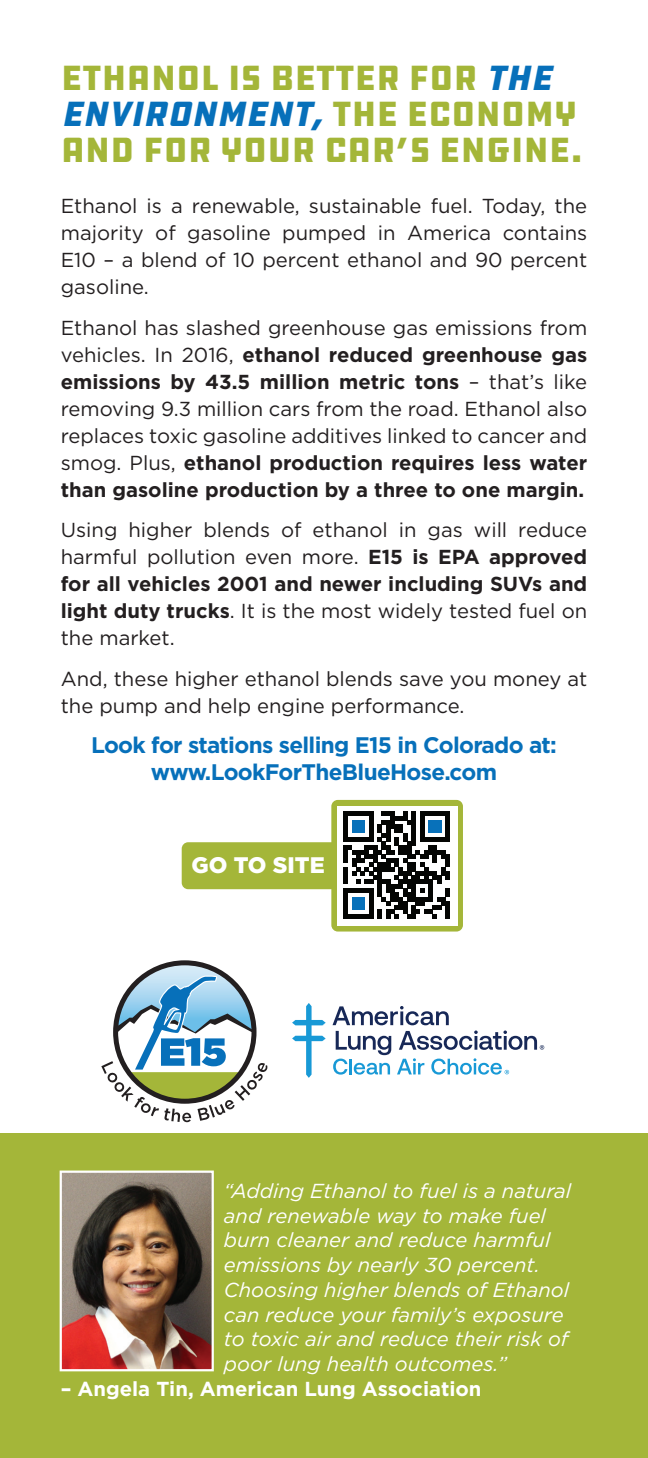
<style>
.page{position:relative;width:648px;height:1458px;background:#fff}
.page>*{position:absolute;margin:0;border:0;box-sizing:border-box;transform-origin:0 0}
.t1{font:36px/36px "DDC Hardware";letter-spacing:-.01em;color:#a4b639}
.t2{font:700 22.5px/27px "Gotham HTF";letter-spacing:-.03em;color:#0770ba;text-align:center}
.t3{font:900 22.5px "Gotham HTF";color:#fff}
.t4{font:20.25px/27px "Gotham HTF";color:#231f20;text-align:justify}
.t5{font:italic 20.25px/24.8px "Gotham HTF";color:#fff}
.t6{font:700 20.25px "Gotham HTF";color:#fff}
.s1{font-style:italic;color:#0770ba}
.s2{font-weight:700}
</style>
<div class="page">
<div style="left:0;top:1133px;width:648px;height:325px;background:#a4b639"></div>
<svg style="left:101px;top:962px;width:167px;height:160px"></svg>
<svg style="left:292px;top:1003px;width:34px;height:75px"></svg>
<svg style="left:333px;top:1006px;width:116px;height:19px"></svg>
<svg style="left:399px;top:1031px;width:145px;height:19px"></svg>
<svg style="left:333px;top:1031px;width:58px;height:44px"></svg>
<svg style="left:397px;top:1058px;width:27px;height:16px"></svg>
<svg style="left:431px;top:1058px;width:78px;height:17px"></svg>
<img style="left:63px;top:1174px;width:148px;height:194px">
<div style="left:60px;top:1171px;width:154px;height:200px;border:2px solid #fff"></div>
<div style="left:182px;top:842px;width:156px;height:47px;background:#a4b639;border-radius:6px"></div>
<div style="left:331px;top:800px;width:132px;height:132px;background:#a4b639;border-radius:6px"></div>
<div style="left:337px;top:806px;width:121px;height:120px;background:#fff"></div>
<svg style="left:343px;top:812px;width:107px;height:106px"></svg>
<h1 class="t1" style="left:61px;top:60px;width:524px">ETHANOL IS BETTER FOR <span class="s1">THE<br>ENVIRONMENT,</span> T H E E C O N O M Y<br>AND FOR YOUR CAR’S ENGINE.</h1>
<p class="t4" style="left:61px;top:192px;width:528px">Ethanol is a renewable, sustainable fuel. Today, the majority of gasoline pumped in America contains E10 – a blend of 10 percent ethanol and 90 percent gasoline.</p>
<p class="t4" style="left:61px;top:314px;width:528px">Ethanol has slashed greenhouse gas emissions from vehicles. In 2016, <span class="s2">ethanol reduced greenhouse gas emissions by 43.5 million metric tons</span> – that’s like removing 9.3 million cars from the road. Ethanol also replaces toxic gasoline additives linked to cancer and smog. Plus, <span class="s2">ethanol production requires less water than gasoline production by a three to one margin.</span></p>
<p class="t4" style="left:61px;top:516px;width:528px">Using higher blends of ethanol in gas will reduce harmful pollution even more. <span class="s2">E15 is EPA approved for all vehicles 2001 and newer including SUVs and light duty trucks</span>. It is the most widely tested fuel on the market.</p>
<p class="t4" style="left:61px;top:665px;width:528px">And, these higher ethanol blends save you money at the pump and help engine performance.</p>
<p class="t2" style="left:91px;top:731px;width:467px">Look for stations selling E15 in Colorado at: www.LookForTheBlueHose.com</p>
<p class="t3" style="left:192px;top:852px;width:135px">GO TO SITE</p>
<p class="t5" style="left:224px;top:1178px;width:349px">“Adding Ethanol to fuel is a natural and renewable way to make fuel burn cleaner and reduce harmful emissions by nearly 30 percent.<br>Choosing higher blends of Ethanol can reduce your family’s exposure to toxic air and reduce their risk of poor lung health outcomes.”</p>
<p class="t6" style="left:61px;top:1377px;width:422px">– Angela Tin, American Lung Association</p>
</div>
